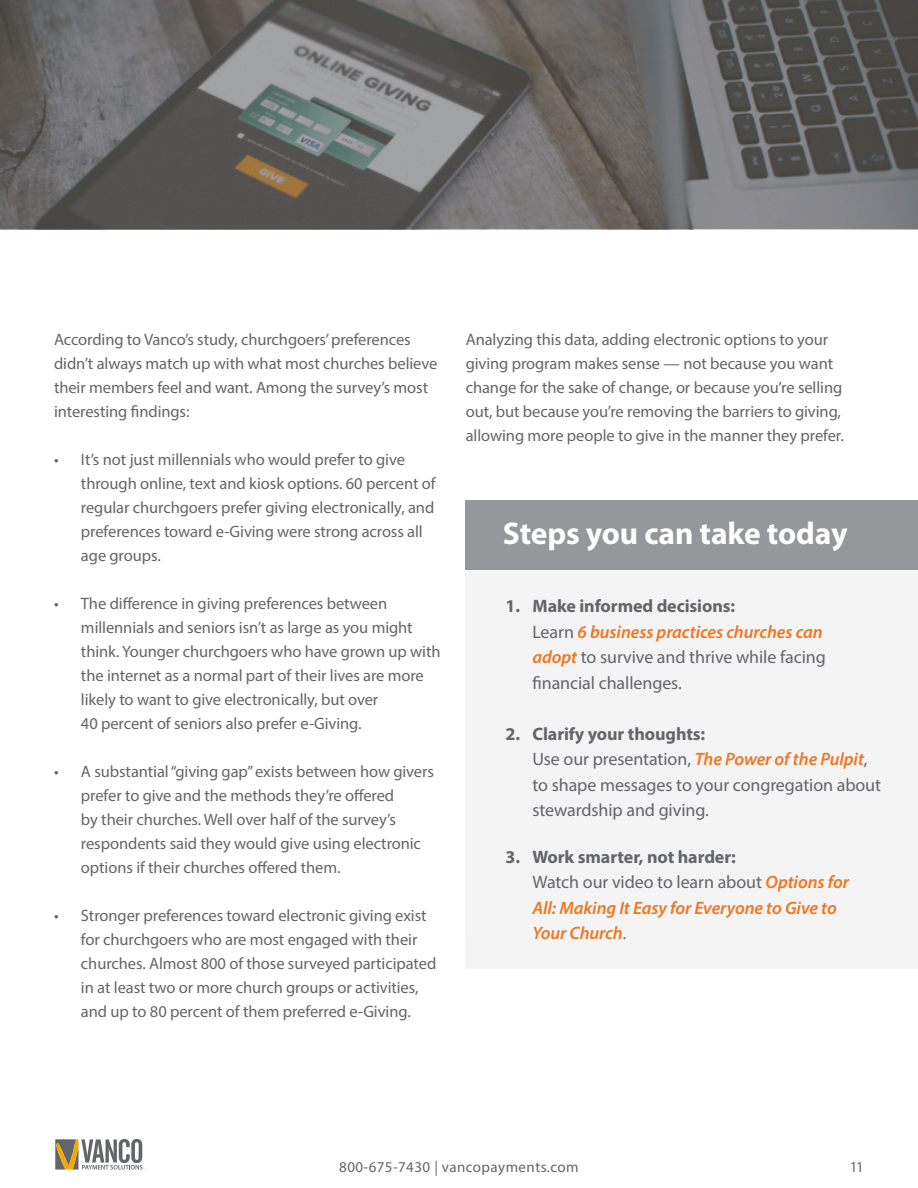
<style>
.page{position:relative;width:918px;height:1188px;background:#fff}
.page>*{position:absolute;margin:0;border:0;box-sizing:border-box;transform-origin:0 0}
.t1{font:700 31.5px "Myriad Pro";letter-spacing:-.005em;color:#fff}
.t2{font:18px/25.5px "Myriad Pro";letter-spacing:-.005em;color:#646569}
.t3{font:italic 600 18px/25.5px "Myriad Pro";letter-spacing:-.005em;color:#ef7622}
.t4{font:16.5px/24px "Myriad Pro";letter-spacing:-.005em;color:#646569}
.t5{font:15px "Myriad Pro";letter-spacing:.03em;color:#646569}
.s1{font-weight:700}
.s2{font-weight:600;font-style:italic;color:#ef7622}
.s3{font-weight:700;font-style:normal;color:#646569}
.s4{font-weight:400;font-style:normal;color:#646569}
.s5{font-weight:400;font-style:normal;font-size:16.5px;color:#646569}
</style>
<div class="page">
<svg style="left:55px;top:1139px;width:90px;height:31px"></svg>
<svg style="left:0;top:0;width:918px;height:229px;background:#686766"></svg>
<div style="left:465px;top:500px;width:453px;height:469px;background:#f4f4f5"></div>
<div style="left:466px;top:500px;width:452px;height:70px;background:#96979a"></div>
<p class="t4" style="left:54px;top:327px;width:385px">According to Vanco’s study, churchgoers’ preferences didn’t always match up with what most churches believe their members feel and want. Among the survey’s most interesting findings:</p>
<p class="t4" style="left:81px;top:447px;width:356px;text-indent:-27px">• It’s not just millennials who would prefer to give through online, text and kiosk options. 60 percent of regular churchgoers prefer giving electronically, and preferences toward e-Giving were strong across all age groups.</p>
<p class="t4" style="left:81px;top:591px;width:361px;text-indent:-27px">• The difference in giving preferences between millennials and seniors isn’t as large as you might think. Younger churchgoers who have grown up with the internet as a normal part of their lives are more likely to want to give electronically, but over<br>40 percent of seniors also prefer e-Giving.</p>
<p class="t4" style="left:81px;top:759px;width:355px;text-indent:-27px">• A substantial “giving gap” exists between how givers prefer to give and the methods they’re offered<br>by their churches. Well over half of the survey’s respondents said they would give using electronic options if their churches offered them.</p>
<p class="t4" style="left:81px;top:903px;width:357px;text-indent:-27px">• Stronger preferences toward electronic giving exist for churchgoers who are most engaged with their churches. Almost 800 of those surveyed participated in at least two or more church groups or activities, and up to 80 percent of them preferred e-Giving.</p>
<p class="t4" style="left:466px;top:327px;width:380px">Analyzing this data, adding electronic options to your giving program makes sense — not because you want change for the sake of change, or because you’re selling out, but because you’re removing the barriers to giving, allowing more people to give in the manner they prefer.</p>
<h1 class="t1" style="left:503px;top:513px;width:346px">Steps you can take today</h1>
<p class="t2" style="left:532px;top:593px;width:295px;text-indent:-27px"><span class="s1">1. Make informed decisions:<br></span>Learn <span class="s2">6 business practices churches can adopt</span> to survive and thrive while facing financial challenges.</p>
<p class="t2" style="left:532px;top:721px;width:350px;text-indent:-27px"><span class="s1">2. Clarify your thoughts:<br></span>Use our presentation, <span class="s2">The Power of the Pulpit</span>, to shape messages to your congregation about stewardship and giving.</p>
<p class="t3" style="left:532px;top:844px;width:318px;text-indent:-27px"><span class="s3">3. Work smarter, not harder:<br></span><span class="s4">Watch our video to learn about</span> Options for<br>All: Making It Easy for Everyone to Give to<br>Your Church<span class="s5">.</span></p>
<p class="t5" style="left:339px;top:1157px;width:241px">800-675-7430 | vancopayments.com</p>
<p class="t5" style="left:850px;top:1157px;width:16px">11</p>
</div>
